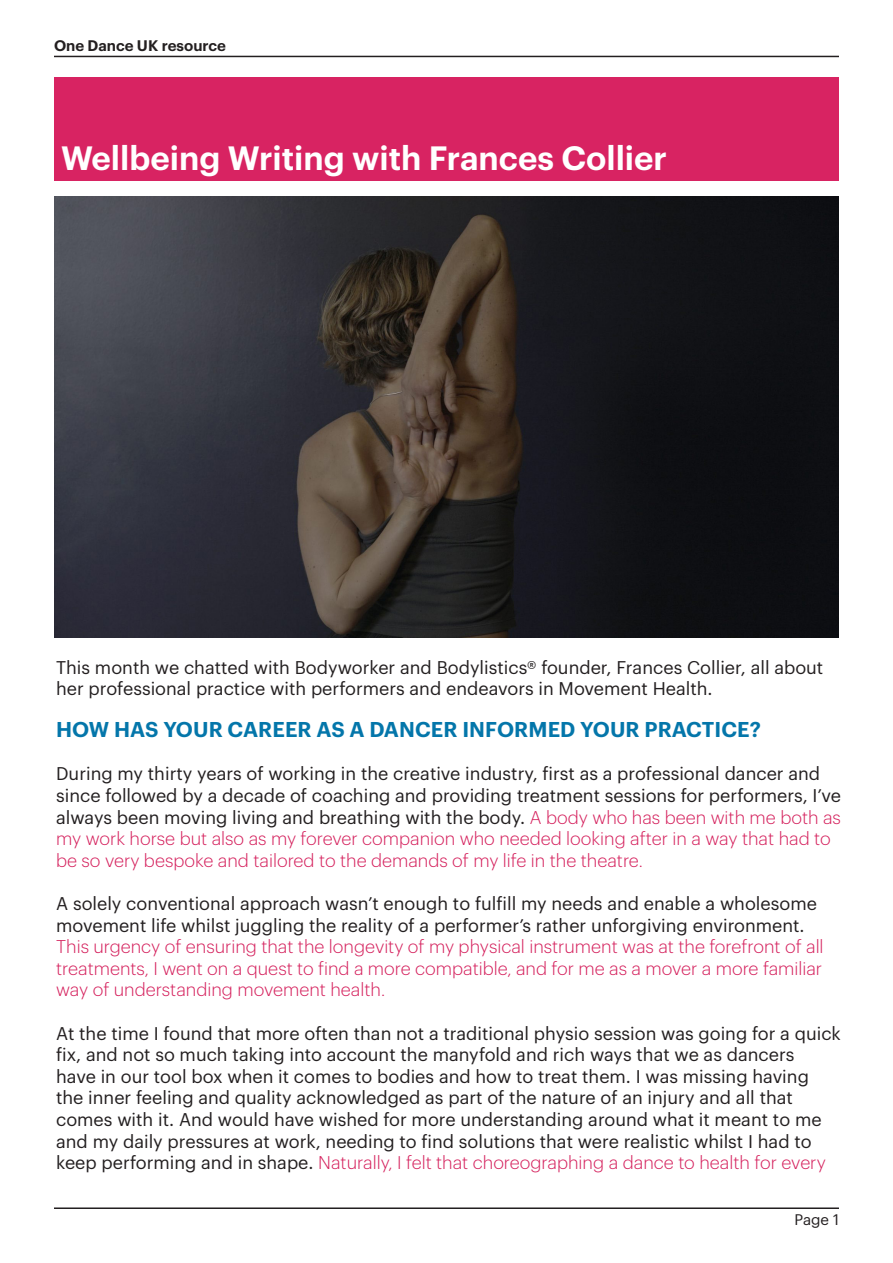
<style>
.page{position:relative;width:893px;height:1263px;background:#fff}
.page>*{position:absolute;margin:0;border:0;box-sizing:border-box;transform-origin:0 0}
.t1{font:600 33px "Graphik";color:#fff}
.t2{font:600 21px "Graphik";letter-spacing:.005em;color:#0476aa}
.t3{font:18px/21.6px "Graphik";color:#231f20}
.t4{font:300 18px/21.6px "Graphik";color:#d41d5a}
.t5{font:600 15px "Graphik";color:#231f20}
.t6{font:15px "Graphik";color:#231f20}
.s1{font-weight:300;color:#d41d5a}
.s2{font-weight:400;color:#231f20}
</style>
<div class="page">
<div style="left:54px;top:78px;width:785px;height:103px;background:#d82362"></div>
<hr style="left:54px;top:56px;width:785px;height:1px;background:#231f20">
<img style="left:54px;top:196px;width:785px;height:441px">
<hr style="left:54px;top:1207px;width:785px;height:2px;background:#231f20">
<p class="t5" style="left:54px;top:34px;width:173px">One Dance UK resource</p>
<p class="t1" style="left:61px;top:132px;width:608px">Wellbeing Writing with Frances Collier</p>
<p class="t3" style="left:56px;top:655px;width:769px">This month we chatted with Bodyworker and Bodylistics® founder, Frances Collier, all about her professional practice with performers and endeavors in Movement Health.</p>
<p class="t2" style="left:56px;top:713px;width:706px">HOW HAS YOUR CAREER AS A DANCER INFORMED YOUR PRACTICE?</p>
<p class="t3" style="left:56px;top:761px;width:786px">During my thirty years of working in the creative industry, first as a professional dancer and since followed by a decade of coaching and providing treatment sessions for performers, I’ve always been moving living and breathing with the body. <span class="s1">A body who has been with me both as my work horse but also as my forever companion who needed looking after in a way that had to be so very bespoke and tailored to the demands of my life in the theatre.</span></p>
<p class="t4" style="left:56px;top:891px;width:769px"><span class="s2">A solely conventional approach wasn’t enough to fulfill my needs and enable a wholesome movement life whilst juggling the reality of a performer’s rather unforgiving environment.<br></span>This urgency of ensuring that the longevity of my physical instrument was at the forefront of all treatments, I went on a quest to find a more compatible, and for me as a mover a more familiar way of understanding movement health.</p>
<p class="t3" style="left:56px;top:1021px;width:786px">At the time I found that more often than not a traditional physio session was going for a quick fix, and not so much taking into account the manyfold and rich ways that we as dancers<br>have in our tool box when it comes to bodies and how to treat them. I was missing having<br>the inner feeling and quality acknowledged as part of the nature of an injury and all that comes with it. And would have wished for more understanding around what it meant to me and my daily pressures at work, needing to find solutions that were realistic whilst I had to keep performing and in shape. <span class="s1">Naturally, I felt that choreographing a dance to health for every</span></p>
<p class="t6" style="left:794px;top:1208px;width:46px">Page 1</p>
</div>
